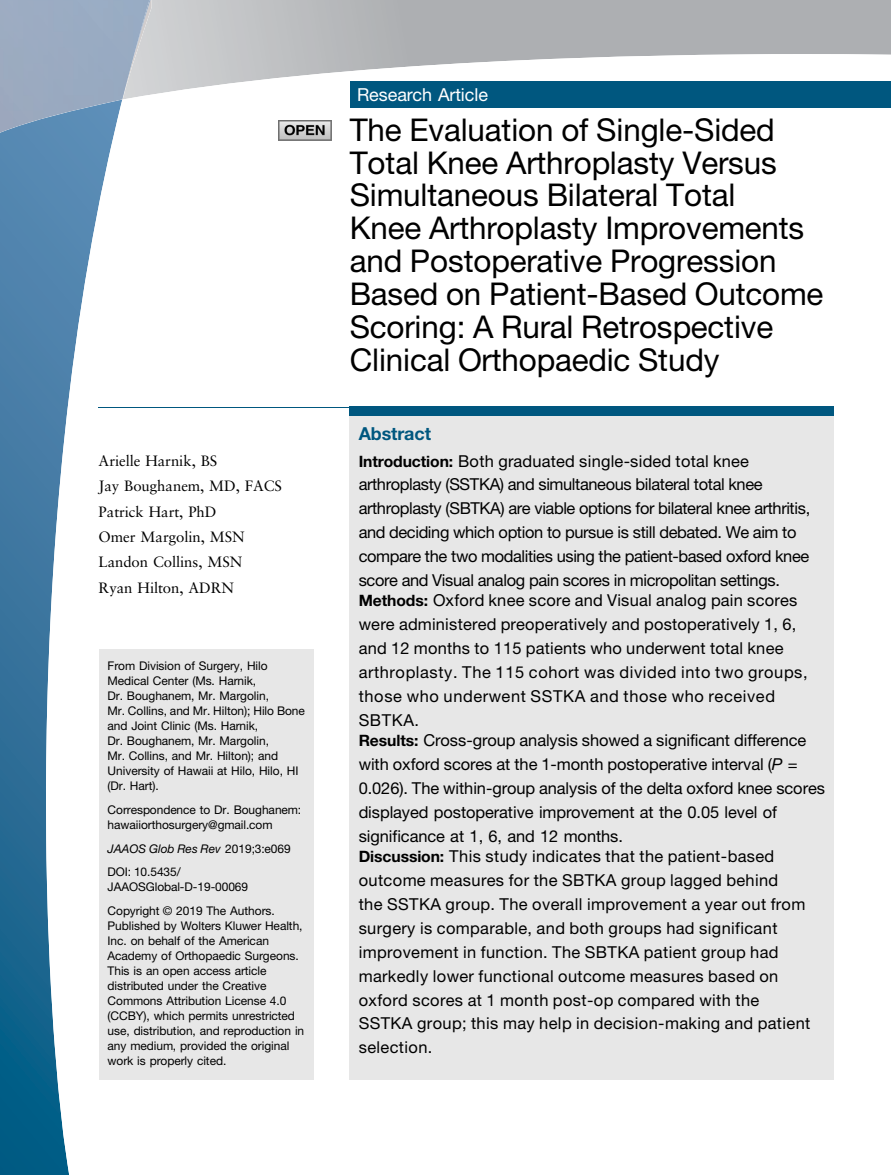
<style>
.page{position:relative;width:891px;height:1175px;background:#fff}
.page>*{position:absolute;margin:0;border:0;box-sizing:border-box;transform-origin:0 0}
.t1{font:31.35px/32.8px "Adv OT7 fe 89 a 09";color:#000}
.t2{font:18px "Adv OT7 fe 89 a 09";color:#fff}
.t3{font:18px "Adv O Td 1 f 5 cc 91.B";color:#00577f}
.t4{font:16.5px/23.9px "Adv OT7 fe 89 a 09";letter-spacing:.015em;color:#000}
.t5{font:16.5px/23.9px "Adv OT7 fe 89 a 09";letter-spacing:-.02em;color:#000}
.t6{font:15px/25.3px "Adv O Tece 49054";color:#000}
.t7{font:12px/15px "Adv OT7 fe 89 a 09";color:#000}
.t8{font:12px "Adv O Tc 4 f 305 bd.I";color:#000}
.s1{font-family:"Adv OT7 fe 89 a 09"}
.s2{font-family:"Adv O Td 1 f 5 cc 91.B";font-size:15.75px}
.s3{font-family:"Adv O Tc 4 f 305 bd.I"}
</style>
<div class="page">
<svg style="left:152px;top:0;width:739px;height:95px"></svg>
<svg style="left:0;top:133px;width:122px;height:1041px"></svg>
<img style="left:151px;top:0;width:1px;height:95px">
<img style="left:0;top:0;width:122px;height:133px">
<img style="left:118px;top:0;width:33px;height:100px">
<div style="left:350px;top:413px;width:484px;height:663px;background:#e7e7e7"></div>
<div style="left:350px;top:407px;width:484px;height:9px;background:#00577f"></div>
<hr style="left:350px;top:1076px;width:484px;height:3px;background:#e7e7e7">
<div style="left:350px;top:81px;width:541px;height:27px;background:#00577f"></div>
<hr style="left:99px;top:407px;width:735px;height:1px;background:#00577f">
<div style="left:108px;top:655px;width:197px;height:409px;background:#e7e7e7"></div>
<div style="left:305px;top:649px;width:9px;height:430px;background:#e7e7e7"></div>
<div style="left:99px;top:649px;width:9px;height:430px;background:#e7e7e7"></div>
<div style="left:108px;top:1064px;width:197px;height:15px;background:#e7e7e7"></div>
<div style="left:108px;top:649px;width:197px;height:6px;background:#e7e7e7"></div>
<img style="left:278px;top:120px;width:53px;height:21px">
<p class="t6" style="left:99px;top:449px;width:185px">Arielle Harnik, BS<br>Jay Boughanem, MD, FACS<br>Patrick Hart, PhD<br>Omer Margolin, MSN<br>Landon Collins, MSN<br>Ryan Hilton, ADRN</p>
<p class="t7" style="left:108px;top:659px;width:199px">From Division of Surgery, Hilo<br>Medical Center (Ms. Harnik,<br>Dr. Boughanem, Mr. Margolin,<br>Mr. Collins, and Mr. Hilton); Hilo Bone and Joint Clinic (Ms. Harnik,<br>Dr. Boughanem, Mr. Margolin,<br>Mr. Collins, and Mr. Hilton); and<br>University of Hawaii at Hilo, Hilo, HI (Dr. Hart).</p>
<p class="t7" style="left:108px;top:803px;width:195px">Correspondence to Dr. Boughanem: hawaiiorthosurgery@gmail.com</p>
<p class="t8" style="left:108px;top:844px;width:185px">JAAOS Glob Res Rev <span class="s1">2019;3:e069</span></p>
<p class="t7" style="left:108px;top:866px;width:142px">DOI: 10.5435/<br>JAAOSGlobal-D-19-00069</p>
<p class="t7" style="left:108px;top:904px;width:198px">Copyright © 2019 The Authors.<br>Published by Wolters Kluwer Health,<br>Inc. on behalf of the American<br>Academy of Orthopaedic Surgeons.<br>This is an open access article distributed under the Creative<br>Commons Attribution License 4.0 (CCBY), which permits unrestricted use, distribution, and reproduction in any medium, provided the original work is properly cited.</p>
<p class="t2" style="left:357px;top:88px;width:132px">Research Article</p>
<p class="t1" style="left:350px;top:116px;width:475px">The Evaluation of Single-Sided<br>Total Knee Arthroplasty Versus<br>Simultaneous Bilateral Total<br>Knee Arthroplasty Improvements and Postoperative Progression<br>Based on Patient-Based Outcome<br>Scoring: A Rural Retrospective<br>Clinical Orthopaedic Study</p>
<p class="t3" style="left:359px;top:427px;width:74px">Abstract</p>
<p class="t5" style="left:359px;top:450px;width:453px"><span class="s2">Introduction:</span> Both graduated single-sided total knee arthroplasty (SSTKA) and simultaneous bilateral total knee arthroplasty (SBTKA) are viable options for bilateral knee arthritis, and deciding which option to pursue is still debated. We aim to compare the two modalities using the patient-based oxford knee score and Visual analog pain scores in micropolitan settings.</p>
<p class="t4" style="left:359px;top:590px;width:450px"><span class="s2">Methods:</span> Oxford knee score and Visual analog pain scores were administered preoperatively and postoperatively 1, 6, and 12 months to 115 patients who underwent total knee arthroplasty. The 115 cohort was divided into two groups, those who underwent SSTKA and those who received SBTKA.</p>
<p class="t4" style="left:359px;top:730px;width:468px"><span class="s2">Results:</span> Cross-group analysis showed a significant difference with oxford scores at the 1-month postoperative interval (<span class="s3">P</span> = 0.026). The within-group analysis of the delta oxford knee scores displayed postoperative improvement at the 0.05 level of significance at 1, 6, and 12 months.</p>
<p class="t4" style="left:359px;top:846px;width:453px"><span class="s2">Discussion:</span> This study indicates that the patient-based outcome measures for the SBTKA group lagged behind<br>the SSTKA group. The overall improvement a year out from surgery is comparable, and both groups had significant improvement in function. The SBTKA patient group had markedly lower functional outcome measures based on oxford scores at 1 month post-op compared with the SSTKA group; this may help in decision-making and patient selection.</p>
</div>
